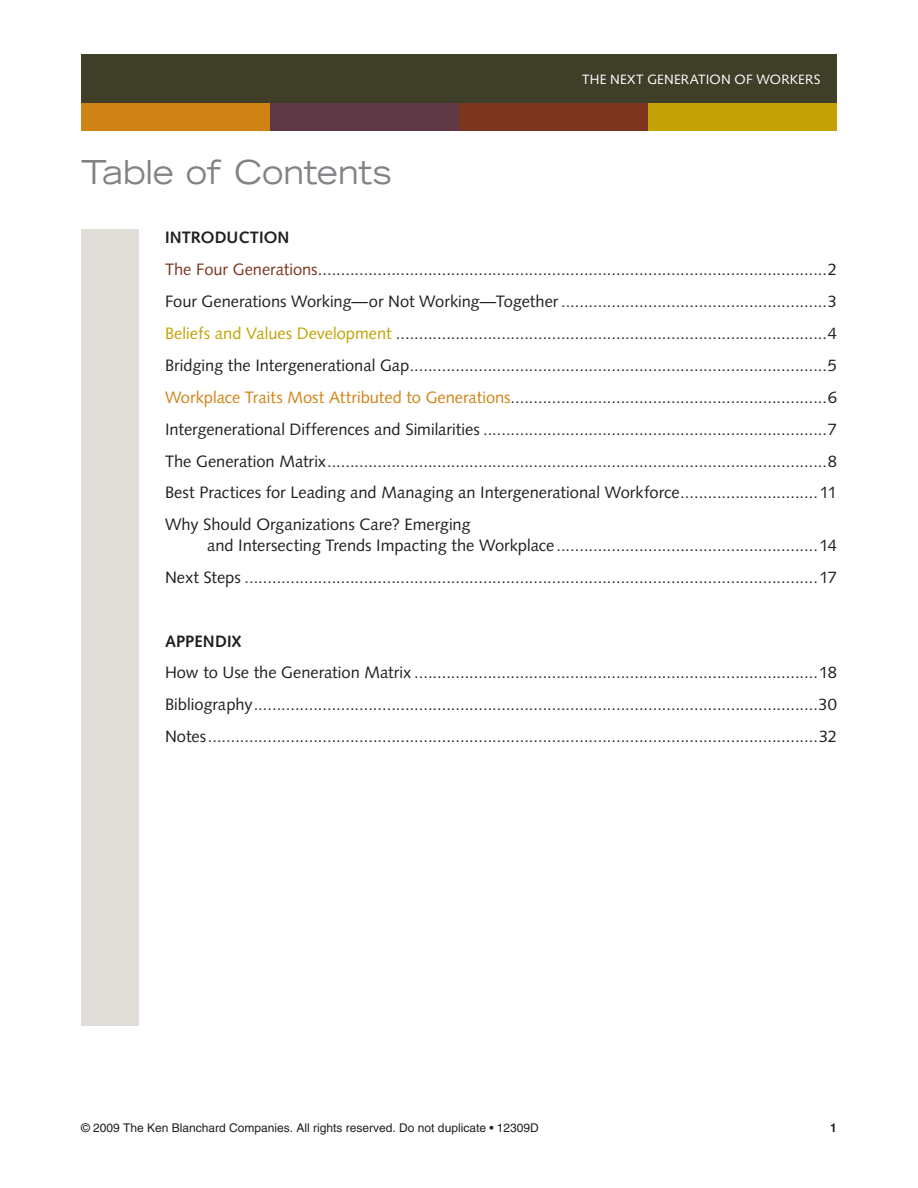
<style>
.page{position:relative;width:918px;height:1188px;background:#fff}
.page>*{position:absolute;margin:0;border:0;box-sizing:border-box;transform-origin:0 0}
.t1{font:expanded 33px "Trade Gothic LT Std";color:#808285;scale:.94 1}
.t2{font:16.5px/31.8px "Syntax LT Std";color:#231f20}
.t3{font:700 16.5px "Syntax LT Std";letter-spacing:.005em;color:#231f20}
.t4{font:13.5px "Syntax LT Std";letter-spacing:.015em;color:#fff}
.t5{font:12px "Helvetica LT Std";color:#231f20}
.s1{font-weight:700}
.s2{color:#7c351e}
.s3{color:#c2a205}
.s4{color:#d08315}
</style>
<div class="page">
<div style="left:81px;top:230px;width:57px;height:796px;background:#e1ded9"></div>
<div style="left:81px;top:102px;width:189px;height:29px;background:#d08315"></div>
<div style="left:270px;top:102px;width:189px;height:29px;background:#5e3844"></div>
<div style="left:459px;top:102px;width:189px;height:29px;background:#7c351e"></div>
<div style="left:648px;top:102px;width:189px;height:29px;background:#c2a205"></div>
<div style="left:81px;top:54px;width:756px;height:49px;background:#3e3e29"></div>
<h1 class="t1" style="left:81px;top:150px;width:332px">Table of Contents</h1>
<p class="t4" style="left:582px;top:71px;width:240px">THE NEXT GENERATION OF WORKERS</p>
<p class="t2" style="left:165px;top:222px;width:673px"><span class="s1">INTRODUCTION<br></span><span class="s2">The Four Generations</span>...............................................................................................................2<br>Four Generations Working—or Not Working—Together ..........................................................3<br><span class="s3">Beliefs and Values Development</span> ..............................................................................................4<br>Bridging the Intergenerational Gap...........................................................................................5<br><span class="s4">Workplace Traits Most Attributed to Generations</span>.....................................................................6<br>Intergenerational Differences and Similarities ...........................................................................7<br>The Generation Matrix.............................................................................................................8<br>Best Practices for Leading and Managing an Intergenerational Workforce..............................11<br>Why Should Organizations Care? Emerging</p>
<p class="t2" style="left:165px;top:530px;width:674px;text-align:right">and Intersecting Trends Impacting the Workplace .........................................................14<br>Next Steps .............................................................................................................................17</p>
<p class="t3" style="left:165px;top:631px;width:78px">APPENDIX</p>
<p class="t2" style="left:165px;top:657px;width:674px;text-align:justify">How to Use the Generation Matrix ........................................................................................18<br>Bibliography...........................................................................................................................30<br>Notes.....................................................................................................................................32</p>
<p class="t5" style="left:81px;top:1121px;width:459px">© 2009 The Ken Blanchard Companies. All rights reserved. Do not duplicate • 12309D</p>
</div>
